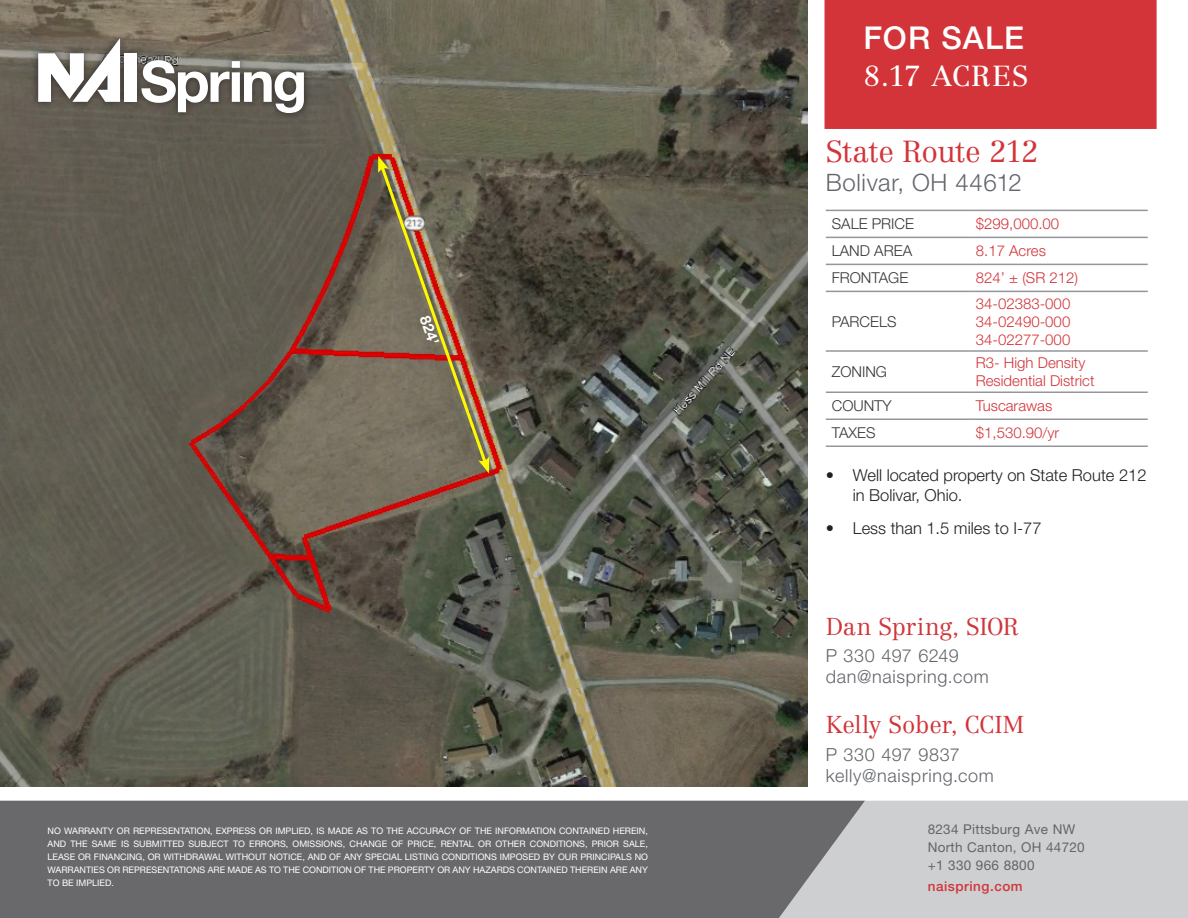
<style>
.page{position:relative;width:1188px;height:918px;background:#fff}
.page>*{position:absolute;margin:0;border:0;box-sizing:border-box;transform-origin:0 0}
.t1{font:500 31.5px "Helvetica Neue LT Std";letter-spacing:.035em;color:#fff}
.t2{font:300 30px "Centennial LT Std";letter-spacing:-.025em;color:#d23439}
.t3{font:28.5px "Centennial LT Std";letter-spacing:.04em;color:#fff}
.t4{font:300 24px "Centennial LT Std";letter-spacing:-.01em;color:#d23439}
.t5{font:300 24px "Helvetica Neue LT Std";letter-spacing:.025em;color:#62656a}
.t6{font:300 18px "Helvetica Neue LT Std";letter-spacing:.04em;color:#62656a}
.t7{font:300 16.5px/19.8px "Helvetica Neue LT Std";color:#231f20}
.t8{font:300 15px/18px "Helvetica Neue LT Std";color:#d23439}
.t9{font:300 15px "Helvetica Neue LT Std";color:#363539}
.t10{font:700 15px "Helvetica Neue LT Std";color:#fff}
.t11{font:13.5px "Helvetica Neue LT Std";letter-spacing:.02em;color:#62656a}
.t12{font:500 13.5px "Helvetica Neue LT Std";letter-spacing:.04em;color:#d23439}
.t13{font:9px/12.9px "Helvetica Neue LT Std";color:#fff;text-align:justify}
</style>
<div class="page">
<img style="left:0;top:0;width:808px;height:787px">
<div style="left:825px;top:0;width:332px;height:129px;background:#d23439"></div>
<hr style="left:826px;top:210px;width:144px;height:1px;background:#95969a">
<hr style="left:970px;top:210px;width:178px;height:1px;background:#95969a">
<hr style="left:826px;top:237px;width:144px;height:1px;background:#95969a">
<hr style="left:970px;top:237px;width:178px;height:1px;background:#95969a">
<hr style="left:826px;top:264px;width:144px;height:1px;background:#95969a">
<hr style="left:970px;top:264px;width:178px;height:1px;background:#95969a">
<hr style="left:826px;top:291px;width:144px;height:1px;background:#95969a">
<hr style="left:970px;top:291px;width:178px;height:1px;background:#95969a">
<hr style="left:826px;top:350px;width:144px;height:2px;background:#95969a">
<hr style="left:970px;top:350px;width:178px;height:2px;background:#95969a">
<hr style="left:826px;top:392px;width:144px;height:1px;background:#95969a">
<hr style="left:970px;top:392px;width:178px;height:1px;background:#95969a">
<hr style="left:826px;top:419px;width:144px;height:1px;background:#95969a">
<hr style="left:970px;top:419px;width:178px;height:1px;background:#95969a">
<hr style="left:826px;top:446px;width:144px;height:1px;background:#95969a">
<hr style="left:970px;top:446px;width:178px;height:1px;background:#95969a">
<div style="left:30px;top:31px;width:282px;height:90px;background:#231f20;opacity:.75"></div>
<div style="left:124px;top:53px;width:13px;height:49px;background:#fff"></div>
<svg style="left:38px;top:38px;width:82px;height:64px"></svg>
<svg style="left:141px;top:60px;width:163px;height:53px"></svg>
<div style="left:865px;top:801px;width:323px;height:117px;background:#cecfd1"></div>
<div style="left:0;top:801px;width:865px;height:117px;background:#69696c"></div>
<img style="left:378px;top:156px;width:111px;height:317px">
<p class="t10" style="left:433px;top:313px;width:31px;rotate:70deg">824’</p>
<p class="t13" style="left:48px;top:825px;width:602px">NO WARRANTY OR REPRESENTATION, EXPRESS OR IMPLIED, IS MADE AS TO THE ACCURACY OF THE INFORMATION CONTAINED HEREIN, AND THE SAME IS SUBMITTED SUBJECT TO ERRORS, OMISSIONS, CHANGE OF PRICE, RENTAL OR OTHER CONDITIONS, PRIOR SALE, LEASE OR FINANCING, OR WITHDRAWAL WITHOUT NOTICE, AND OF ANY SPECIAL LISTING CONDITIONS IMPOSED BY OUR PRINCIPALS NO WARRANTIES OR REPRESENTATIONS ARE MADE AS TO THE CONDITION OF THE PROPERTY OR ANY HAZARDS CONTAINED THEREIN ARE ANY TO BE IMPLIED.</p>
<p class="t1" style="left:864px;top:19px;width:162px">FOR SALE</p>
<p class="t3" style="left:864px;top:59px;width:167px">8.17 ACRES</p>
<p class="t2" style="left:826px;top:134px;width:214px">State Route 212</p>
<p class="t5" style="left:826px;top:168px;width:198px">Bolivar, OH 44612</p>
<p class="t9" style="left:832px;top:215px;width:84px">SALE PRICE</p>
<p class="t8" style="left:976px;top:215px;width:85px">$299,000.00</p>
<p class="t9" style="left:832px;top:242px;width:82px">LAND AREA</p>
<p class="t8" style="left:976px;top:242px;width:72px">8.17 Acres</p>
<p class="t9" style="left:832px;top:269px;width:78px">FRONTAGE</p>
<p class="t8" style="left:976px;top:269px;width:104px">824’ ± (SR 212)</p>
<p class="t9" style="left:832px;top:312px;width:66px">PARCELS</p>
<p class="t8" style="left:976px;top:294px;width:96px">34-02383-000</p>
<p class="t8" style="left:976px;top:312px;width:96px">34-02490-000</p>
<p class="t8" style="left:976px;top:330px;width:96px">34-02277-000</p>
<p class="t9" style="left:832px;top:362px;width:57px">ZONING</p>
<p class="t8" style="left:976px;top:353px;width:120px">R3- High Density<br>Residential District</p>
<p class="t9" style="left:832px;top:397px;width:62px">COUNTY</p>
<p class="t8" style="left:976px;top:396px;width:78px">Tuscarawas</p>
<p class="t9" style="left:832px;top:424px;width:45px">TAXES</p>
<p class="t8" style="left:976px;top:423px;width:85px">$1,530.90/yr</p>
<p class="t7" style="left:853px;top:465px;width:295px;text-indent:-27px">• Well located property on State Route 212 in Bolivar, Ohio.</p>
<p class="t7" style="left:826px;top:518px;width:217px">• Less than 1.5 miles to I-77</p>
<p class="t4" style="left:826px;top:612px;width:195px">Dan Spring, SIOR</p>
<p class="t6" style="left:826px;top:645px;width:135px">P 330 497 6249</p>
<p class="t6" style="left:826px;top:666px;width:165px">dan@naispring.com</p>
<p class="t4" style="left:826px;top:710px;width:200px">Kelly Sober, CCIM</p>
<p class="t6" style="left:826px;top:743px;width:136px">P 330 497 9837</p>
<p class="t6" style="left:826px;top:764px;width:170px">kelly@naispring.com</p>
<p class="t11" style="left:928px;top:821px;width:149px">8234 Pittsburg Ave NW</p>
<p class="t11" style="left:928px;top:839px;width:159px">North Canton, OH 44720</p>
<p class="t11" style="left:928px;top:857px;width:108px">+1 330 966 8800</p>
<p class="t12" style="left:928px;top:878px;width:97px">naispring.com</p>
</div>
